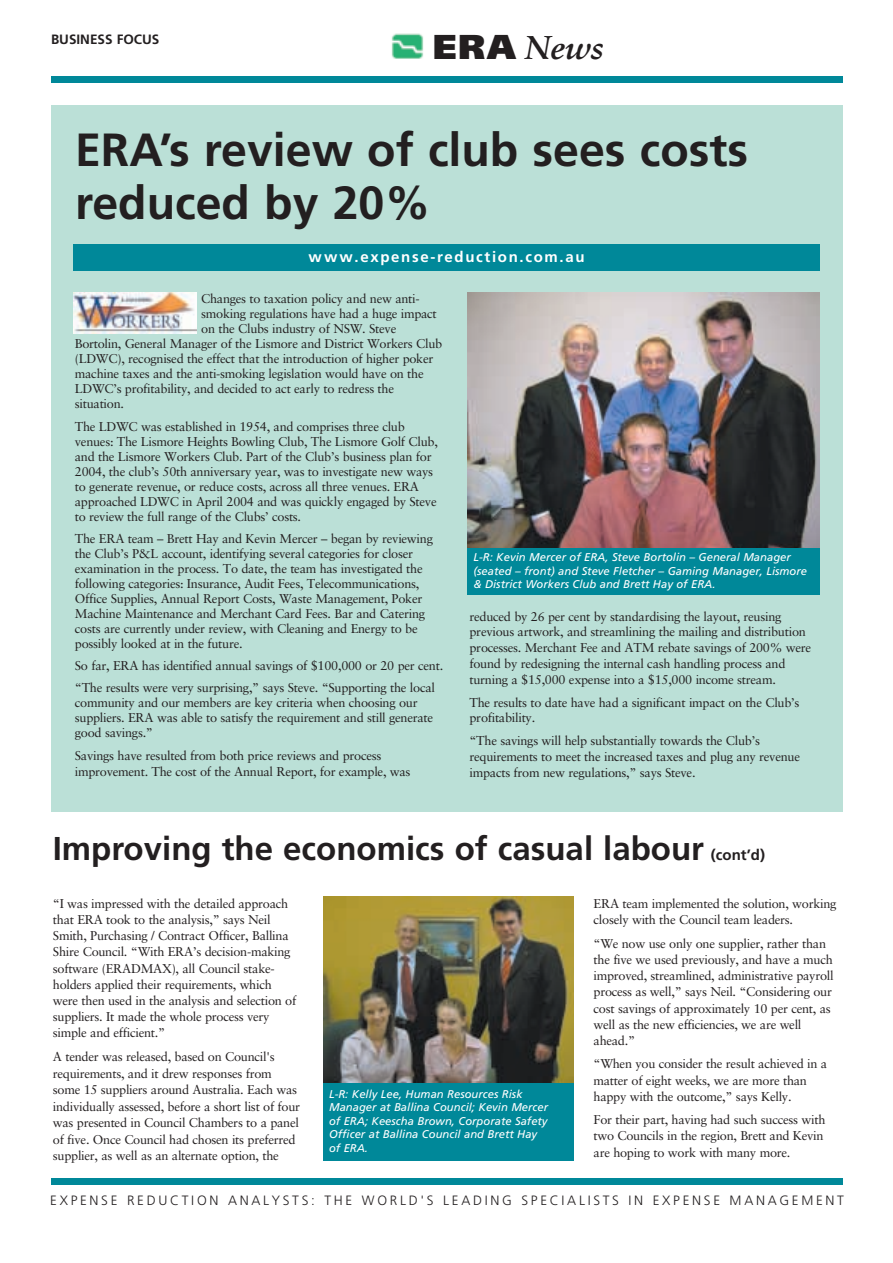
<style>
.page{position:relative;width:893px;height:1263px;background:#fff}
.page>*{position:absolute;margin:0;border:0;box-sizing:border-box;transform-origin:0 0}
.t1{font:700 46.5px/52.5px "Frutiger";color:#231f20}
.t2{font:700 33px "Frutiger";color:#231f20}
.t3{font:33px "Sabon Bold Italic Os F";color:#231f20}
.t4{font:700 15px "Frutiger";letter-spacing:.11em;color:#fff}
.t5{font:300 13.5px "Frutiger";letter-spacing:.2em;color:#231f20}
.t6{font:700 13.5px "Frutiger";color:#231f20}
.t7{font:12.75px/16.2px "Sabon";letter-spacing:-.02em;color:#231f20}
.t8{font:italic 11.25px/13.5px "Frutiger";color:#fff}
.s1{font-family:"Frutiger";font-weight:900;font-size:34.5px}
.s2{font-size:15px}
</style>
<div class="page">
<div style="left:51px;top:1179px;width:791px;height:6px;background:#089"></div>
<div style="left:51px;top:77px;width:791px;height:6px;background:#089"></div>
<img style="left:391px;top:33px;width:33px;height:26px">
<img style="left:323px;top:897px;width:250px;height:186px">
<div style="left:323px;top:1083px;width:250px;height:77px;background:#089"></div>
<div style="left:51px;top:105px;width:791px;height:706px;background:#bbe0d7"></div>
<img style="left:468px;top:293px;width:351px;height:255px">
<div style="left:467px;top:548px;width:352px;height:47px;background:#089"></div>
<div style="left:73px;top:244px;width:746px;height:27px;background:#089"></div>
<img style="left:74px;top:292px;width:123px;height:41px">
<p class="t6" style="left:51px;top:34px;width:110px">BUSINESS FOCUS</p>
<h2 class="t3" style="left:433px;top:34px;width:172px"><span class="s1">ERA</span> News</h2>
<h1 class="t1" style="left:75px;top:127px;width:674px">ERA’s review of club sees costs reduced by 20%</h1>
<p class="t4" style="left:308px;top:250px;width:277px">www.expense-reduction.com.au</p>
<p class="t7" style="left:201px;top:292px;width:220px">Changes to taxation policy and new anti-</p>
<p class="t7" style="left:201px;top:307px;width:237px">smoking regulations have had a huge impact</p>
<p class="t7" style="left:201px;top:322px;width:197px">on the Clubs industry of NSW. Steve</p>
<p class="t7" style="left:75px;top:337px;width:369px">Bortolin, General Manager of the Lismore and District Workers Club</p>
<p class="t7" style="left:75px;top:352px;width:360px">(LDWC), recognised the effect that the introduction of higher poker</p>
<p class="t7" style="left:75px;top:367px;width:350px">machine taxes and the anti-smoking legislation would have on the</p>
<p class="t7" style="left:75px;top:382px;width:321px">LDWC’s profitability, and decided to act early to redress the</p>
<p class="t7" style="left:75px;top:397px;width:51px">situation.</p>
<p class="t7" style="left:75px;top:420px;width:364px;line-height:15px">The LDWC was established in 1954, and comprises three club venues: The Lismore Heights Bowling Club, The Lismore Golf Club, and the Lismore Workers Club. Part of the Club’s business plan for 2004, the club’s 50th anniversary year, was to investigate new ways to generate revenue, or reduce costs, across all three venues. ERA approached LDWC in April 2004 and was quickly engaged by Steve to review the full range of the Clubs’ costs.</p>
<p class="t7" style="left:75px;top:532px;width:359px;line-height:15px">The ERA team – Brett Hay and Kevin Mercer – began by reviewing the Club’s P&amp;L account, identifying several categories for closer examination in the process. To date, the team has investigated the following categories: Insurance, Audit Fees, Telecommunications, Office Supplies, Annual Report Costs, Waste Management, Poker Machine Maintenance and Merchant Card Fees. Bar and Catering costs are currently under review, with Cleaning and Energy to be possibly looked at in the future.</p>
<p class="t7" style="left:75px;top:656px;width:370px;line-height:22.2px">So far, ERA has identified annual savings of $100,000 or 20 per cent. “The results were very surprising,” says Steve. “Supporting the local</p>
<p class="t7" style="left:75px;top:697px;width:360px;line-height:15px">community and our members are key criteria when choosing our suppliers. ERA was able to satisfy the requirement and still generate good savings.”</p>
<p class="t7" style="left:75px;top:749px;width:337px;line-height:15.8px">Savings have resulted from both price reviews and process improvement. The cost of the Annual Report, for example, was</p>
<p class="t8" style="left:473px;top:551px;width:335px">L-R: Kevin Mercer of ERA, Steve Bortolin – General Manager (seated – front) and Steve Fletcher – Gaming Manager, Lismore &amp; District Workers Club and Brett Hay of ERA.</p>
<p class="t7" style="left:469px;top:609px;width:343px;line-height:15.8px">reduced by 26 per cent by standardising the layout, reusing previous artwork, and streamlining the mailing and distribution processes. Merchant Fee and ATM rebate savings of 200% were found by redesigning the internal cash handling process and turning a $15,000 expense into a $15,000 income stream.</p>
<p class="t7" style="left:469px;top:695px;width:331px;line-height:15.8px">The results to date have had a significant impact on the Club’s profitability.</p>
<p class="t7" style="left:469px;top:734px;width:332px;line-height:15.8px">“The savings will help substantially towards the Club’s requirements to meet the increased taxes and plug any revenue impacts from new regulations,” says Steve.</p>
<h2 class="t2" style="left:53px;top:835px;width:714px">Improving the economics of casual labour <span class="s2">(cont’d)</span></h2>
<p class="t7" style="left:53px;top:896px;width:245px">“I was impressed with the detailed approach that ERA took to the analysis,” says Neil Smith, Purchasing / Contract Officer, Ballina Shire Council. “With ERA’s decision-making software (ERADMAX), all Council stake&shy;holders applied their requirements, which were then used in the analysis and selection of suppliers. It made the whole process very simple and efficient.”</p>
<p class="t7" style="left:53px;top:1050px;width:249px">A tender was released, based on Council's requirements, and it drew responses from some 15 suppliers around Australia. Each was individually assessed, before a short list of four was presented in Council Chambers to a panel of five. Once Council had chosen its preferred supplier, as well as an alternate option, the</p>
<p class="t8" style="left:329px;top:1088px;width:221px">L-R: Kelly Lee, Human Resources Risk Manager at Ballina Council; Kevin Mercer of ERA; Keescha Brown, Corporate Safety Officer at Ballina Council and Brett Hay of ERA.</p>
<p class="t7" style="left:593px;top:896px;width:244px">ERA team implemented the solution, working closely with the Council team leaders.</p>
<p class="t7" style="left:593px;top:936px;width:241px">“We now use only one supplier, rather than the five we used previously, and have a much improved, streamlined, administrative payroll process as well,” says Neil. “Considering our cost savings of approximately 10 per cent, as well as the new efficiencies, we are well ahead.”</p>
<p class="t7" style="left:593px;top:1057px;width:235px">“When you consider the result achieved in a matter of eight weeks, we are more than happy with the outcome,” says Kelly.</p>
<p class="t7" style="left:593px;top:1113px;width:233px">For their part, having had such success with two Councils in the region, Brett and Kevin are hoping to work with many more.</p>
<p class="t5" style="left:50px;top:1195px;width:795px">EXPENSE REDUCTION ANALYSTS: THE WORLD'S LEADING SPECIALISTS IN EXPENSE MANAGEMENT</p>
</div>
